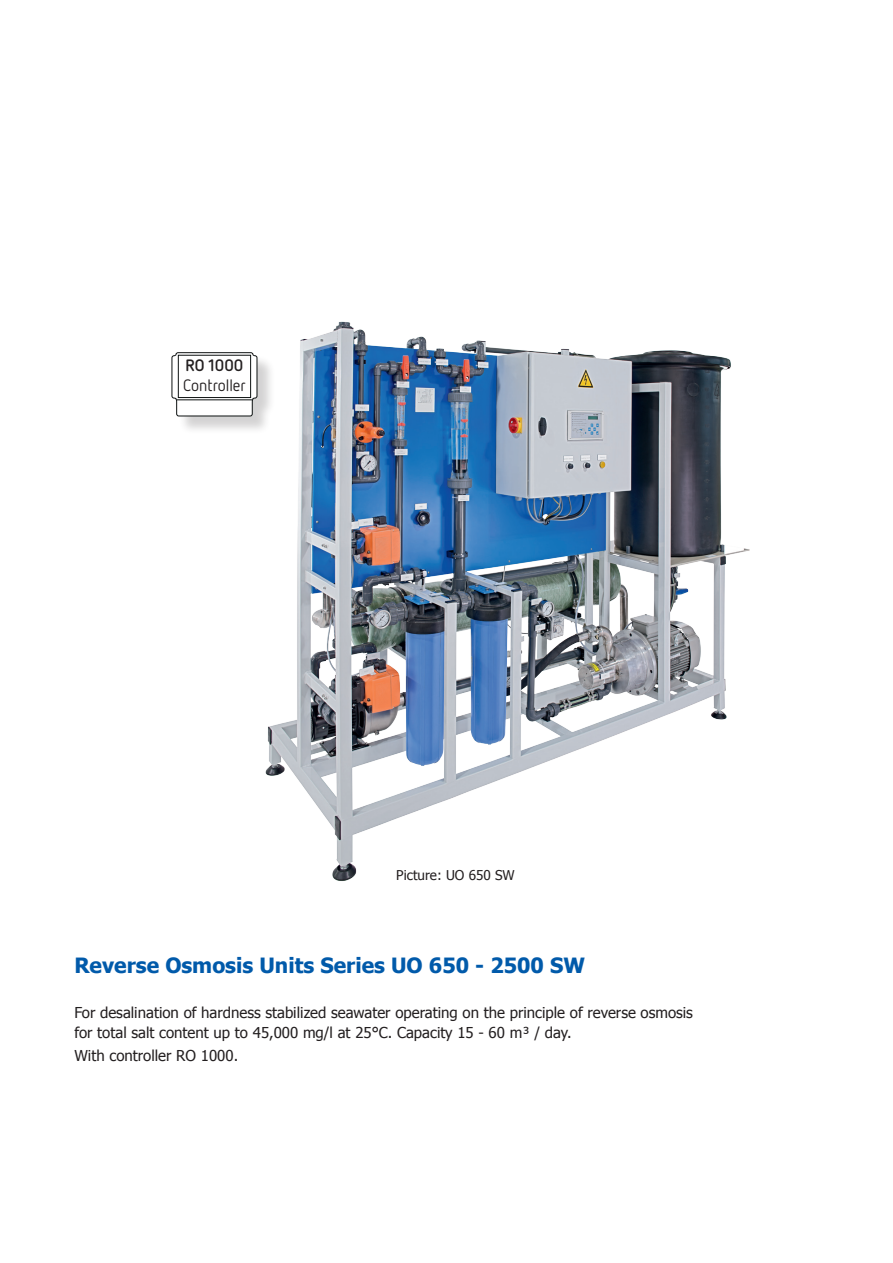
<style>
.page{position:relative;width:893px;height:1263px;background:#fff}
.page>*{position:absolute;margin:0;border:0;box-sizing:border-box;transform-origin:0 0}
.t1{font:700 21px "Tahoma";color:#015aaa}
.t2{font:16.5px "Netto OT";color:#231f20}
.t3{font:700 16.5px "Netto OT";color:#231f20}
.t4{font:15px/19.5px "Tahoma";color:#231f20}
.t5{font:13.5px "Tahoma";color:#231f20}
</style>
<div class="page">
<img style="left:265px;top:321px;width:485px;height:560px">
<div style="left:174px;top:355px;width:102px;height:80px;background:#231f20;opacity:.2"></div>
<svg style="left:171px;top:352px;width:87px;height:65px"></svg>
<div style="left:178px;top:355px;width:73px;height:42px;background:#fff"></div>
<div style="left:178px;top:355px;width:73px;height:43px;border:1px solid #0d1111"></div>
<hr style="left:177px;top:399px;width:75px;height:1px;background:#0d1111">
<p class="t3" style="left:186px;top:355px;width:59px">RO 1000</p>
<p class="t2" style="left:183px;top:375px;width:64px">Controller</p>
<p class="t5" style="left:396px;top:866px;width:120px">Picture: UO 650 SW</p>
<h1 class="t1" style="left:74px;top:950px;width:512px">Reverse Osmosis Units Series UO 650 - 2500 SW</h1>
<p class="t4" style="left:74px;top:1002px;width:620px">For desalination of hardness stabilized seawater operating on the principle of reverse osmosis for total salt content up to 45,000 mg/l at 25°C. Capacity 15 - 60 m³ / day.</p>
<p class="t4" style="left:74px;top:1045px;width:165px">With controller RO 1000.</p>
</div>
